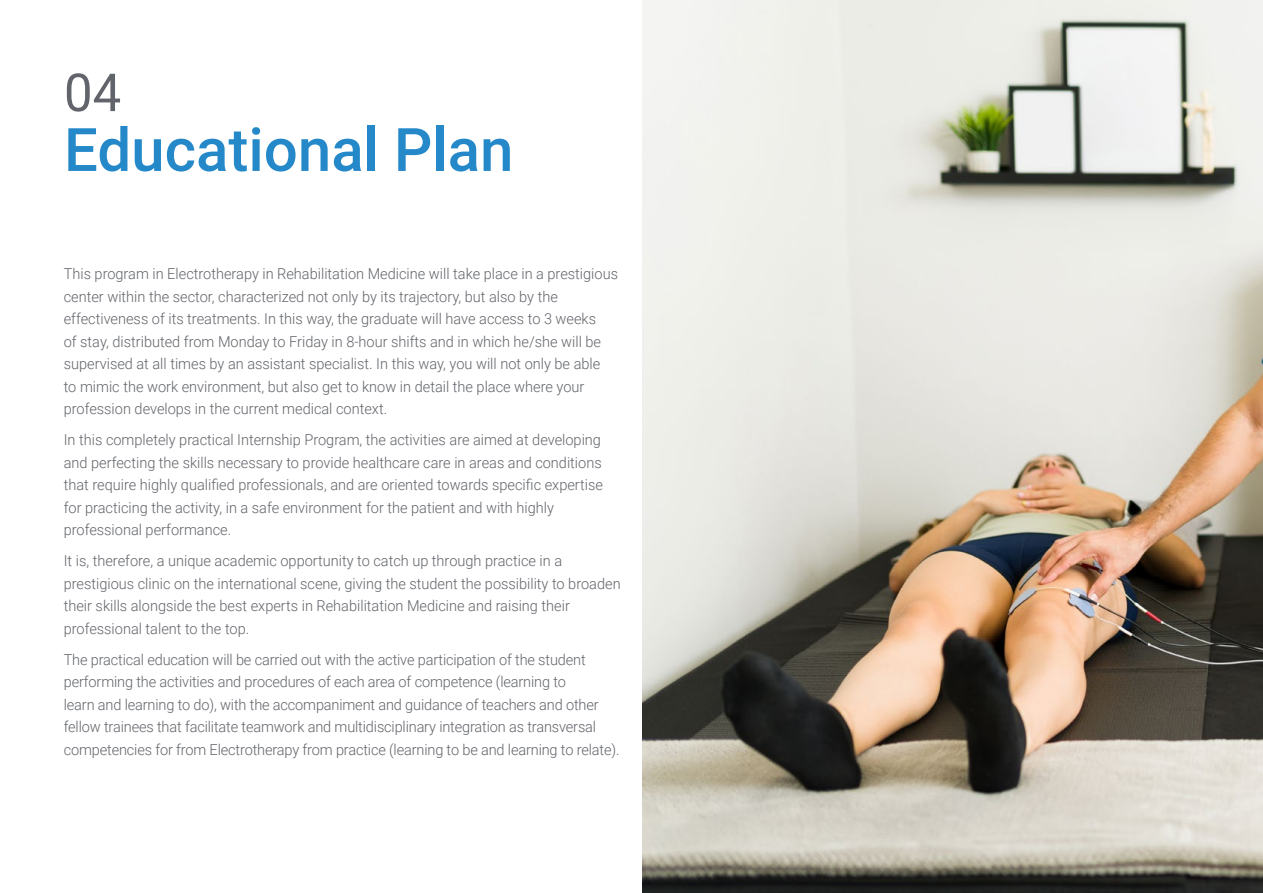
<style>
.page{position:relative;width:1263px;height:893px;background:#fff}
.page>*{position:absolute;margin:0;border:0;box-sizing:border-box;transform-origin:0 0}
.t1{font:500 60px "Roboto";color:#2488c9}
.t2{font:52.5px "Roboto";color:#61646a}
.t3{font:300 15px/22.5px "Roboto";color:#61646a}
</style>
<div class="page">
<img style="left:642px;top:0;width:621px;height:893px">
<h2 class="t2" style="left:64px;top:56px;width:59px">04</h2>
<h1 class="t1" style="left:64px;top:108px;width:451px">Educational Plan</h1>
<p class="t3" style="left:64px;top:262px;width:556px">This program in Electrotherapy in Rehabilitation Medicine will take place in a prestigious center within the sector, characterized not only by its trajectory, but also by the effectiveness of its treatments. In this way, the graduate will have access to 3 weeks<br>of stay, distributed from Monday to Friday in 8-hour shifts and in which he/she will be supervised at all times by an assistant specialist. In this way, you will not only be able<br>to mimic the work environment, but also get to know in detail the place where your profession develops in the current medical context.</p>
<p class="t3" style="left:64px;top:428px;width:541px">In this completely practical Internship Program, the activities are aimed at developing and perfecting the skills necessary to provide healthcare care in areas and conditions that require highly qualified professionals, and are oriented towards specific expertise for practicing the activity, in a safe environment for the patient and with highly professional performance.</p>
<p class="t3" style="left:64px;top:549px;width:558px">It is, therefore, a unique academic opportunity to catch up through practice in a prestigious clinic on the international scene, giving the student the possibility to broaden their skills alongside the best experts in Rehabilitation Medicine and raising their professional talent to the top.</p>
<p class="t3" style="left:64px;top:648px;width:557px">The practical education will be carried out with the active participation of the student performing the activities and procedures of each area of competence (learning to<br>learn and learning to do), with the accompaniment and guidance of teachers and other fellow trainees that facilitate teamwork and multidisciplinary integration as transversal competencies for from Electrotherapy from practice (learning to be and learning to relate).</p>
</div>
